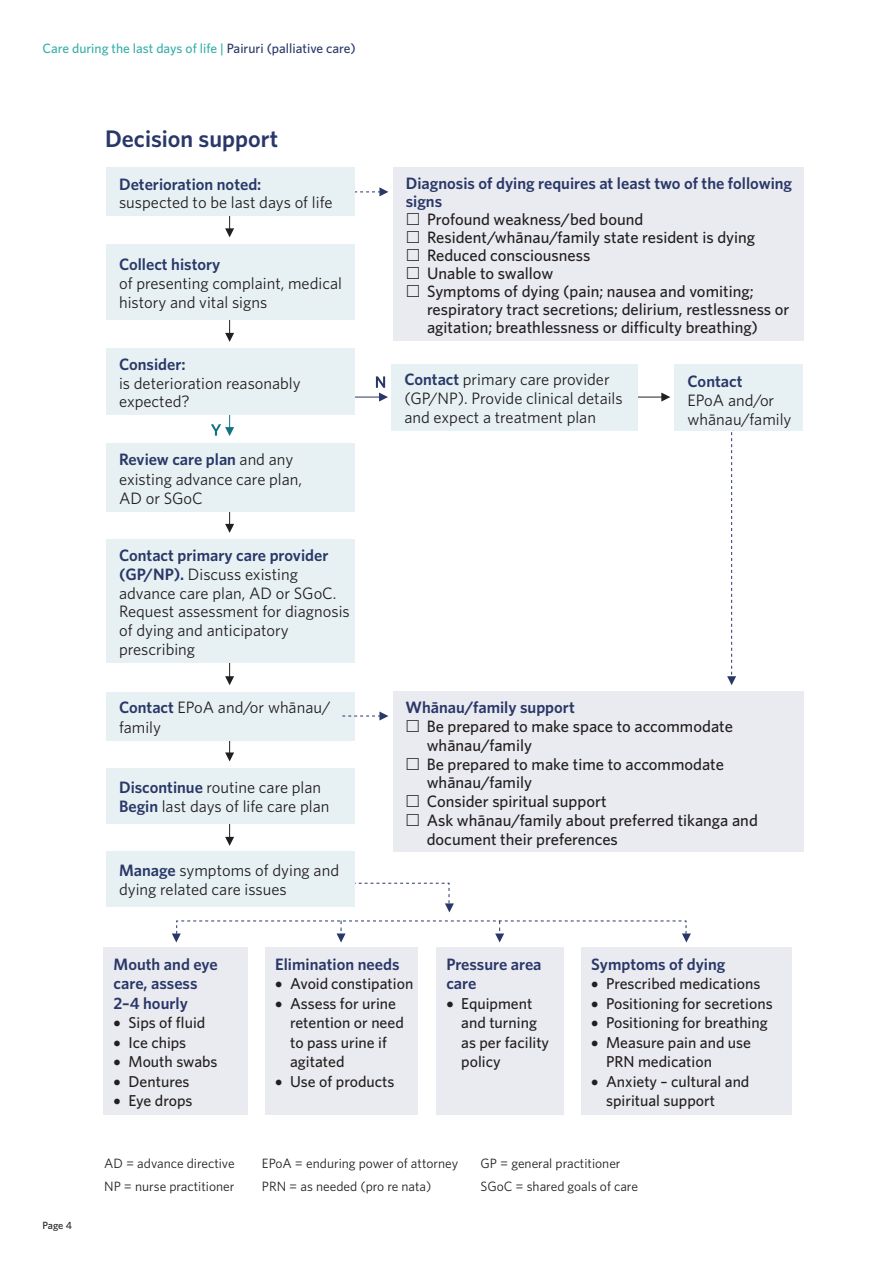
<style>
.page{position:relative;width:893px;height:1263px;background:#fff}
.page>*{position:absolute;margin:0;border:0;box-sizing:border-box;transform-origin:0 0}
.H2_Sub_heading_level{font:600 24px "Whitney";color:#293868}
.t1{font:500 16.5px/18.8px "Whitney";color:#231f20}
._8_0_Infographic_sty{font:16.5px/18.8px "Whitney";color:#231f20}
._8_0_Infographic_sty-2{font:600 16.5px/19.5px "Whitney";color:#293868}
._8_2_Book_Infographi{font:16.5px/18.8px "Whitney";color:#231f20}
._8_1_Med_Infographic{font:16.5px/18.8px "Whitney";color:#231f20}
.t2{font:500 15.75px/19.5px "Whitney";color:#231f20}
._8_1_Med_Infographic-2{font:13.5px "Whitney";color:#231f20}
.t3{font:500 13.5px "Whitney";color:#37b0a8}
.t4{font:500 10.5px "Whitney";color:#231f20}
.s1{color:#293868}
.s2{font-weight:600;color:#293868}
</style>
<div class="page">
<svg style="left:225px;top:663px;width:9px;height:22px"></svg>
<svg style="left:225px;top:216px;width:9px;height:21px"></svg>
<svg style="left:225px;top:320px;width:9px;height:22px"></svg>
<svg style="left:211px;top:415px;width:23px;height:21px"></svg>
<svg style="left:225px;top:512px;width:9px;height:21px"></svg>
<svg style="left:225px;top:740px;width:109px;height:21px"></svg>
<svg style="left:225px;top:823px;width:109px;height:23px"></svg>
<div style="left:106px;top:692px;width:248px;height:48px;background:#e7f1f3"></div>
<svg style="left:247px;top:882px;width:207px;height:30px"></svg>
<div style="left:106px;top:768px;width:248px;height:55px;background:#e7f1f3"></div>
<div style="left:103px;top:948px;width:145px;height:167px;background:#eaebf0"></div>
<div style="left:265px;top:948px;width:153px;height:167px;background:#eaebf0"></div>
<div style="left:436px;top:948px;width:128px;height:167px;background:#eaebf0"></div>
<div style="left:581px;top:948px;width:210px;height:167px;background:#eaebf0"></div>
<svg style="left:172px;top:920px;width:519px;height:22px"></svg>
<hr style="left:608px;top:397px;width:55px;height:1px;background:#231f20">
<svg style="left:661px;top:393px;width:9px;height:9px"></svg>
<svg style="left:727px;top:430px;width:9px;height:255px"></svg>
<hr style="left:342px;top:397px;width:38px;height:1px;background:#293868">
<svg style="left:342px;top:711px;width:46px;height:9px"></svg>
<svg style="left:354px;top:187px;width:34px;height:9px"></svg>
<div style="left:106px;top:167px;width:248px;height:49px;background:#e7f1f3"></div>
<div style="left:393px;top:167px;width:410px;height:174px;background:#eaebf0"></div>
<div style="left:106px;top:244px;width:248px;height:76px;background:#e7f1f3"></div>
<div style="left:392px;top:364px;width:246px;height:66px;background:#e7f1f3"></div>
<div style="left:675px;top:364px;width:128px;height:66px;background:#e7f1f3"></div>
<div style="left:106px;top:348px;width:248px;height:67px;background:#e7f1f3"></div>
<div style="left:106px;top:539px;width:248px;height:124px;background:#e7f1f3"></div>
<div style="left:106px;top:851px;width:248px;height:55px;background:#e7f1f3"></div>
<div style="left:106px;top:443px;width:248px;height:69px;background:#e7f1f3"></div>
<svg style="left:376px;top:376px;width:12px;height:26px"></svg>
<div style="left:393px;top:692px;width:411px;height:160px;background:#eaebf0"></div>
<p class="t3" style="left:43px;top:40px;width:315px">Care during the last days of life | <span class="s1">Pairuri (palliative care)</span></p>
<p class="H2_Sub_heading_level" style="left:105px;top:122px;width:175px">Decision support</p>
<p class="_8_0_Infographic_sty-2" style="left:119px;top:174px;width:144px">Deterioration noted:</p>
<p class="_8_2_Book_Infographi" style="left:119px;top:193px;width:215px">suspected to be last days of life</p>
<p class="_8_0_Infographic_sty-2" style="left:119px;top:254px;width:103px">Collect history</p>
<p class="_8_0_Infographic_sty" style="left:119px;top:273px;width:224px">of presenting complaint, medical history and vital signs</p>
<p class="_8_0_Infographic_sty-2" style="left:119px;top:354px;width:68px">Consider:</p>
<p class="_8_1_Med_Infographic" style="left:119px;top:373px;width:183px">is deterioration reasonably expected?</p>
<p class="_8_0_Infographic_sty" style="left:119px;top:449px;width:185px;line-height:19.5px"><span class="s2">Review care plan</span> and any existing advance care plan,<br>AD or SGoC</p>
<p class="_8_0_Infographic_sty-2" style="left:119px;top:545px;width:211px">Contact primary care provider</p>
<p class="_8_2_Book_Infographi" style="left:119px;top:564px;width:232px"><span class="s2">(GP/NP).</span> Discuss existing advance care plan, AD or SGoC.<br>Request assessment for diagnosis of dying and anticipatory prescribing</p>
<p class="_8_0_Infographic_sty" style="left:119px;top:697px;width:213px;line-height:19.5px"><span class="s2">Contact</span> EPoA and/or whānau/ family</p>
<p class="_8_0_Infographic_sty" style="left:119px;top:778px;width:204px"><span class="s2">Discontinue</span> routine care plan</p>
<p class="_8_0_Infographic_sty" style="left:119px;top:797px;width:212px"><span class="s2">Begin</span> last days of life care plan</p>
<p class="_8_0_Infographic_sty" style="left:119px;top:861px;width:222px"><span class="s2">Manage</span> symptoms of dying and dying related care issues</p>
<p class="_8_0_Infographic_sty-2" style="left:406px;top:174px;width:388px;line-height:18px">Diagnosis of dying requires at least two of the following signs</p>
<p class="t1" style="left:427px;top:210px;width:218px">Profound weakness/bed bound</p>
<p class="t1" style="left:427px;top:228px;width:330px">Resident/whānau/family state resident is dying</p>
<p class="t1" style="left:427px;top:246px;width:165px">Reduced consciousness</p>
<p class="t1" style="left:427px;top:264px;width:128px">Unable to swallow</p>
<p class="t1" style="left:427px;top:282px;width:364px;line-height:18px">Symptoms of dying (pain; nausea and vomiting; respiratory tract secretions; delirium, restlessness or agitation; breathlessness or difficulty breathing)</p>
<p class="_8_0_Infographic_sty" style="left:404px;top:370px;width:220px"><span class="s2">Contact</span> primary care provider (GP/NP). Provide clinical details and expect a treatment plan</p>
<p class="_8_0_Infographic_sty" style="left:688px;top:371px;width:105px"><span class="s2">Contact<br></span>EPoA and/or whānau/family</p>
<p class="_8_0_Infographic_sty-2" style="left:405px;top:697px;width:171px">Whānau/family support</p>
<p class="t1" style="left:427px;top:717px;width:308px">Be prepared to make space to accommodate whānau/family</p>
<p class="t1" style="left:427px;top:754px;width:299px">Be prepared to make time to accommodate whānau/family</p>
<p class="t1" style="left:427px;top:792px;width:181px">Consider spiritual support</p>
<p class="t1" style="left:427px;top:810px;width:333px">Ask whānau/family about preferred tikanga and document their preferences</p>
<p class="_8_0_Infographic_sty-2" style="left:114px;top:954px;width:106px">Mouth and eye care, assess<br>2–4 hourly</p>
<p class="t2" style="left:114px;top:1013px;width:93px">• Sips of fluid</p>
<p class="t2" style="left:114px;top:1032px;width:74px">• Ice chips</p>
<p class="t2" style="left:114px;top:1052px;width:105px">• Mouth swabs</p>
<p class="t2" style="left:114px;top:1071px;width:77px">• Dentures</p>
<p class="t2" style="left:114px;top:1091px;width:80px">• Eye drops</p>
<p class="_8_0_Infographic_sty-2" style="left:275px;top:954px;width:126px">Elimination needs</p>
<p class="t2" style="left:275px;top:974px;width:140px">• Avoid constipation</p>
<p class="t2" style="left:290px;top:993px;width:115px;text-indent:-15px">• Assess for urine retention or need to pass urine if agitated</p>
<p class="t2" style="left:275px;top:1071px;width:121px">• Use of products</p>
<p class="_8_0_Infographic_sty-2" style="left:446px;top:954px;width:97px">Pressure area care</p>
<p class="t2" style="left:461px;top:993px;width:89px;text-indent:-15px">• Equipment and turning as per facility policy</p>
<p class="_8_0_Infographic_sty-2" style="left:591px;top:954px;width:136px">Symptoms of dying</p>
<p class="t2" style="left:591px;top:974px;width:171px">• Prescribed medications</p>
<p class="t2" style="left:591px;top:993px;width:183px">• Positioning for secretions</p>
<p class="t2" style="left:591px;top:1013px;width:178px">• Positioning for breathing</p>
<p class="t2" style="left:606px;top:1032px;width:146px;text-indent:-15px">• Measure pain and use<br>PRN medication</p>
<p class="t2" style="left:606px;top:1071px;width:145px;text-indent:-15px">• Anxiety – cultural and spiritual support</p>
<p class="t4" style="left:43px;top:1218px;width:31px">Page 4</p>
<p class="_8_1_Med_Infographic-2" style="left:104px;top:1154px;width:132px">AD = advance directive</p>
<p class="_8_1_Med_Infographic-2" style="left:262px;top:1154px;width:198px">EPoA = enduring power of attorney</p>
<p class="_8_1_Med_Infographic-2" style="left:481px;top:1154px;width:142px">GP = general practitioner</p>
<p class="_8_1_Med_Infographic-2" style="left:104px;top:1177px;width:132px">NP = nurse practitioner</p>
<p class="_8_1_Med_Infographic-2" style="left:262px;top:1177px;width:171px">PRN = as needed (pro re nata)</p>
<p class="_8_1_Med_Infographic-2" style="left:481px;top:1177px;width:159px">SGoC = shared goals of care</p>
</div>
